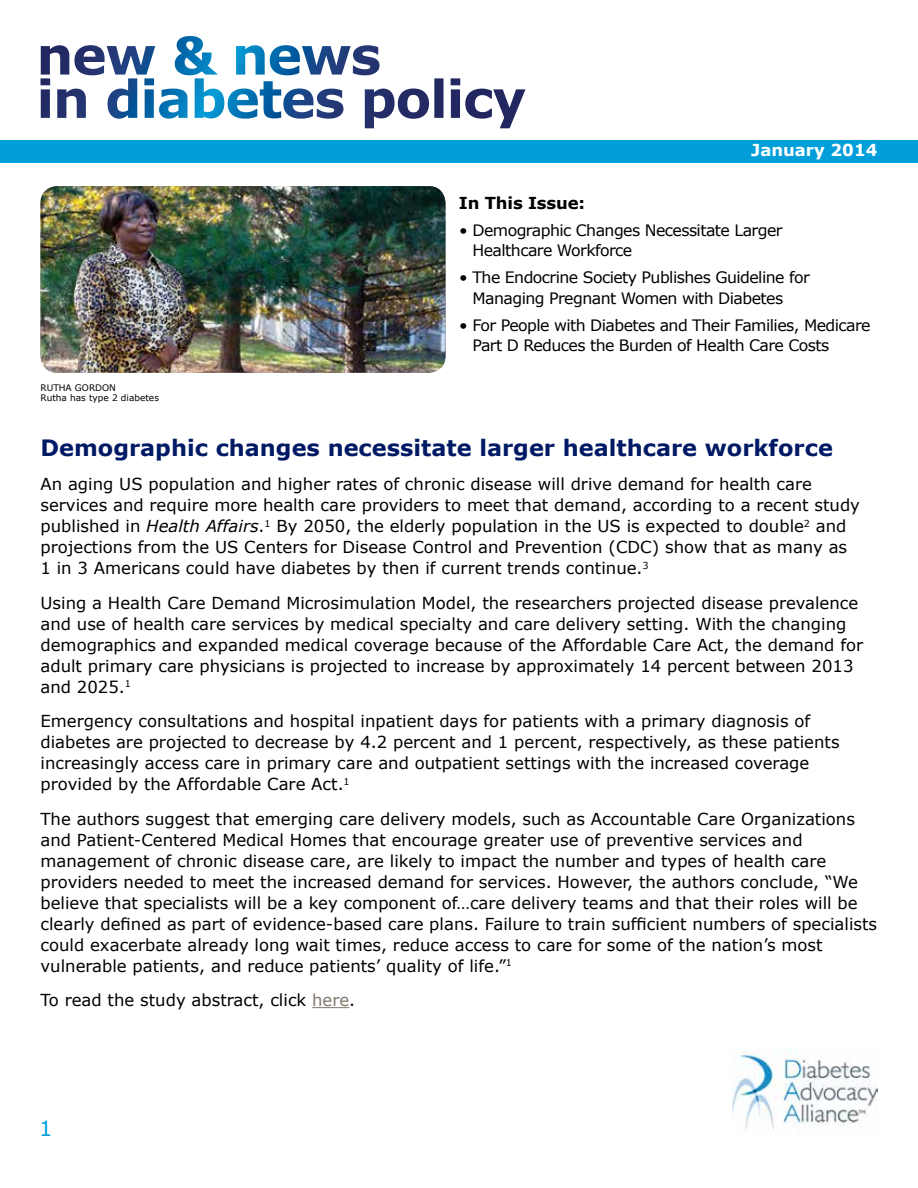
<style>
.page{position:relative;width:918px;height:1188px;background:#fff}
.page>*{position:absolute;margin:0;border:0;box-sizing:border-box;transform-origin:0 0}
.t1{font:700 22.5px "Verdana";color:#001965}
.t2{font:21px "Verdana";color:#009fda}
.t3{font:16.5px/21px "Verdana";color:#000}
.t4{font:700 16.5px "Verdana";letter-spacing:-.01em;color:#000}
.t5{font:700 16.5px "Verdana";color:#fff}
.t6{font:15.75px/20.2px "Verdana";letter-spacing:-.035em;color:#000}
.t7{font:9px/10.5px "Verdana";color:#000}
.s1{font-style:italic}
.s2{color:#82786f}
</style>
<div class="page">
<svg style="left:74px;top:36px;width:306px;height:39px"></svg>
<div style="left:0;top:140px;width:918px;height:22px;background:#009fda"></div>
<img style="left:732px;top:1049px;width:146px;height:81px">
<hr style="left:312px;top:1007px;width:37px;height:1px;background:#82786f">
<img style="left:40px;top:186px;width:406px;height:187px">
<p class="t5" style="left:751px;top:138px;width:128px">January 2014</p>
<p class="t7" style="left:40px;top:382px;width:120px">RUTHA GORDON<br>Rutha has type 2 diabetes</p>
<p class="t4" style="left:459px;top:191px;width:128px">In This Issue:</p>
<p class="t6" style="left:472px;top:220px;width:312px;text-indent:-13px">• Demographic Changes Necessitate Larger<br>Healthcare Workforce</p>
<p class="t6" style="left:472px;top:267px;width:339px;text-indent:-13px">• The Endocrine Society Publishes Guideline for<br>Managing Pregnant Women with Diabetes</p>
<p class="t6" style="left:472px;top:315px;width:400px;text-indent:-13px">• For People with Diabetes and Their Families, Medicare<br>Part D Reduces the Burden of Health Care Costs</p>
<h1 class="t1" style="left:40px;top:432px;width:794px">Demographic changes necessitate larger healthcare workforce</h1>
<p class="t3" style="left:40px;top:474px;width:821px">An aging US population and higher rates of chronic disease will drive demand for health care services and require more health care providers to meet that demand, according to a recent study published in <span class="s1">Health Affairs</span>.<sup>1</sup> By 2050, the elderly population in the US is expected to double<sup>2</sup> and projections from the US Centers for Disease Control and Prevention (CDC) show that as many as 1 in 3 Americans could have diabetes by then if current trends continue.<sup>3</sup></p>
<p class="t3" style="left:41px;top:592px;width:824px">Using a Health Care Demand Microsimulation Model, the researchers projected disease prevalence and use of health care services by medical specialty and care delivery setting. With the changing demographics and expanded medical coverage because of the Affordable Care Act, the demand for adult primary care physicians is projected to increase by approximately 14 percent between 2013 and 2025.<sup>1</sup></p>
<p class="t3" style="left:41px;top:711px;width:801px">Emergency consultations and hospital inpatient days for patients with a primary diagnosis of diabetes are projected to decrease by 4.2 percent and 1 percent, respectively, as these patients increasingly access care in primary care and outpatient settings with the increased coverage provided by the Affordable Care Act.<sup>1</sup></p>
<p class="t3" style="left:40px;top:808px;width:838px">The authors suggest that emerging care delivery models, such as Accountable Care Organizations and Patient-Centered Medical Homes that encourage greater use of preventive services and management of chronic disease care, are likely to impact the number and types of health care providers needed to meet the increased demand for services. However, the authors conclude, “We believe that specialists will be a key component of…care delivery teams and that their roles will be clearly defined as part of evidence-based care plans. Failure to train sufficient numbers of specialists could exacerbate already long wait times, reduce access to care for some of the nation’s most vulnerable patients, and reduce patients’ quality of life.”<sup>1</sup></p>
<p class="t3" style="left:41px;top:990px;width:316px">To read the study abstract, click <span class="s2">here</span>.</p>
<p class="t2" style="left:39px;top:1114px;width:15px">1</p>
</div>
